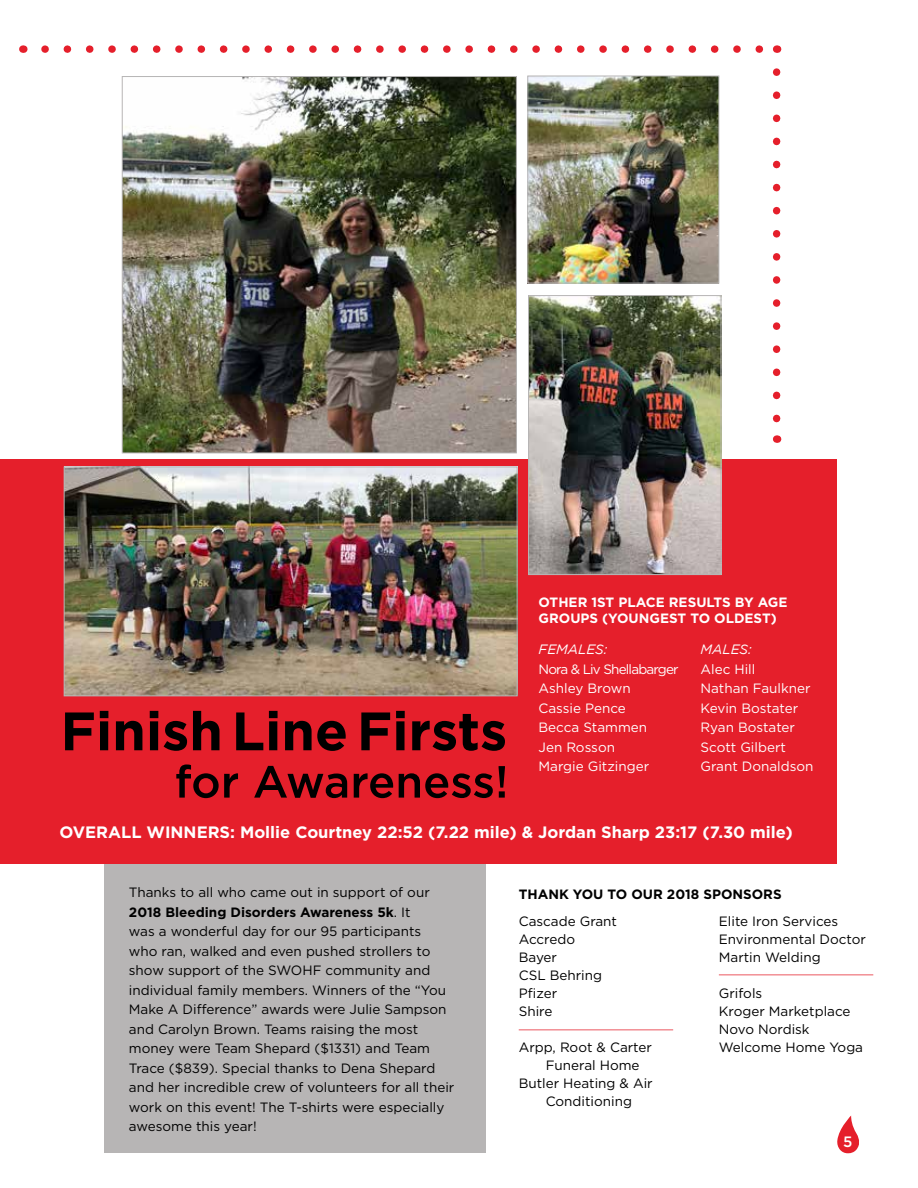
<style>
.page{position:relative;width:918px;height:1188px;background:#fff}
.page>*{position:absolute;margin:0;border:0;box-sizing:border-box;transform-origin:0 0}
.t1{font:700 16.5px "Gotham";color:#fff}
.t2{font:500 15px "Gotham";color:#fff}
.t3{font:13.5px/19.5px "Gotham";color:#000}
.t4{font:13.5px/19.5px "Gotham";color:#fff}
.t5{font:700 13.5px/16.2px "Gotham";color:#fff}
.t6{font:700 13.5px "Gotham";color:#000}
.t7{font:italic 13.5px "Gotham";color:#fff}
.s1{font-weight:700}
</style>
<div class="page">
<div style="left:105px;top:753px;width:381px;height:400px;background:#b7b5b5"></div>
<div style="left:0;top:459px;width:837px;height:405px;background:#e51f2b"></div>
<img style="left:66px;top:469px;width:450px;height:225px">
<div style="left:64px;top:467px;width:454px;height:229px;border:1px solid #b7b5b5"></div>
<img style="left:124px;top:78px;width:391px;height:373px">
<div style="left:122px;top:76px;width:395px;height:377px;border:1px solid #b7b5b5"></div>
<img style="left:529px;top:78px;width:188px;height:204px">
<div style="left:527px;top:76px;width:192px;height:208px;border:1px solid #b7b5b5"></div>
<img style="left:530px;top:297px;width:189px;height:276px">
<div style="left:528px;top:295px;width:193px;height:280px;border:1px solid #b7b5b5"></div>
<svg style="left:45px;top:45px;width:719px;height:8px"></svg>
<svg style="left:773px;top:72px;width:7px;height:351px"></svg>
<svg style="left:65px;top:712px;width:29px;height:38px"></svg>
<svg style="left:100px;top:711px;width:8px;height:39px"></svg>
<svg style="left:116px;top:721px;width:26px;height:29px"></svg>
<svg style="left:150px;top:711px;width:8px;height:39px"></svg>
<svg style="left:164px;top:721px;width:23px;height:30px"></svg>
<svg style="left:193px;top:711px;width:26px;height:39px"></svg>
<svg style="left:236px;top:712px;width:27px;height:38px"></svg>
<svg style="left:269px;top:711px;width:9px;height:39px"></svg>
<svg style="left:285px;top:721px;width:61px;height:30px"></svg>
<svg style="left:361px;top:712px;width:29px;height:38px"></svg>
<svg style="left:396px;top:711px;width:9px;height:39px"></svg>
<svg style="left:412px;top:714px;width:93px;height:37px"></svg>
<svg style="left:176px;top:764px;width:62px;height:34px"></svg>
<svg style="left:254px;top:766px;width:93px;height:32px"></svg>
<svg style="left:354px;top:773px;width:39px;height:25px"></svg>
<svg style="left:399px;top:773px;width:94px;height:25px"></svg>
<svg style="left:499px;top:766px;width:6px;height:32px"></svg>
<hr style="left:519px;top:1029px;width:154px;height:1px;background:#eb5760">
<hr style="left:719px;top:974px;width:154px;height:1px;background:#eb5760">
<svg style="left:837px;top:1116px;width:22px;height:38px"></svg>
<p class="t5" style="left:539px;top:594px;width:250px">OTHER 1ST PLACE RESULTS BY AGE<br>GROUPS (YOUNGEST TO OLDEST)</p>
<p class="t7" style="left:539px;top:642px;width:70px">FEMALES:</p>
<p class="t4" style="left:539px;top:659px;width:142px">Nora &amp; Liv Shellabarger<br>Ashley Brown<br>Cassie Pence<br>Becca Stammen<br>Jen Rosson<br>Margie Gitzinger</p>
<p class="t7" style="left:701px;top:642px;width:53px">MALES:</p>
<p class="t4" style="left:701px;top:659px;width:115px">Alec Hill<br>Nathan Faulkner<br>Kevin Bostater<br>Ryan Bostater<br>Scott Gilbert<br>Grant Donaldson</p>
<p class="t1" style="left:59px;top:822px;width:735px">OVERALL WINNERS: Mollie Courtney 22:52 (7.22 mile) &amp; Jordan Sharp 23:17 (7.30 mile)</p>
<p class="t3" style="left:129px;top:882px;width:327px">Thanks to all who came out in support of our <span class="s1">2018 Bleeding Disorders Awareness 5k</span>. It<br>was a wonderful day for our 95 participants<br>who ran, walked and even pushed strollers to show support of the SWOHF community and individual family members. Winners of the “You Make A Difference” awards were Julie Sampson and Carolyn Brown. Teams raising the most money were Team Shepard ($1331) and Team Trace ($839). Special thanks to Dena Shepard and her incredible crew of volunteers for all their work on this event! The T-shirts were especially awesome this year!</p>
<p class="t6" style="left:519px;top:886px;width:264px">THANK YOU TO OUR 2018 SPONSORS</p>
<p class="t3" style="left:519px;top:912px;width:100px;line-height:18px">Cascade Grant<br>Accredo<br>Bayer<br>CSL Behring<br>Pfizer<br>Shire</p>
<p class="t3" style="left:519px;top:1037px;width:135px">Arpp, Root &amp; Carter</p>
<p class="t3" style="left:546px;top:1055px;width:95px">Funeral Home</p>
<p class="t3" style="left:519px;top:1073px;width:136px">Butler Heating &amp; Air</p>
<p class="t3" style="left:546px;top:1091px;width:88px">Conditioning</p>
<p class="t3" style="left:719px;top:912px;width:149px;line-height:18px">Elite Iron Services<br>Environmental Doctor<br>Martin Welding</p>
<p class="t3" style="left:719px;top:984px;width:146px;line-height:18px">Grifols<br>Kroger Marketplace<br>Novo Nordisk<br>Welcome Home Yoga</p>
<p class="t2" style="left:843px;top:1132px;width:11px">5</p>
</div>
